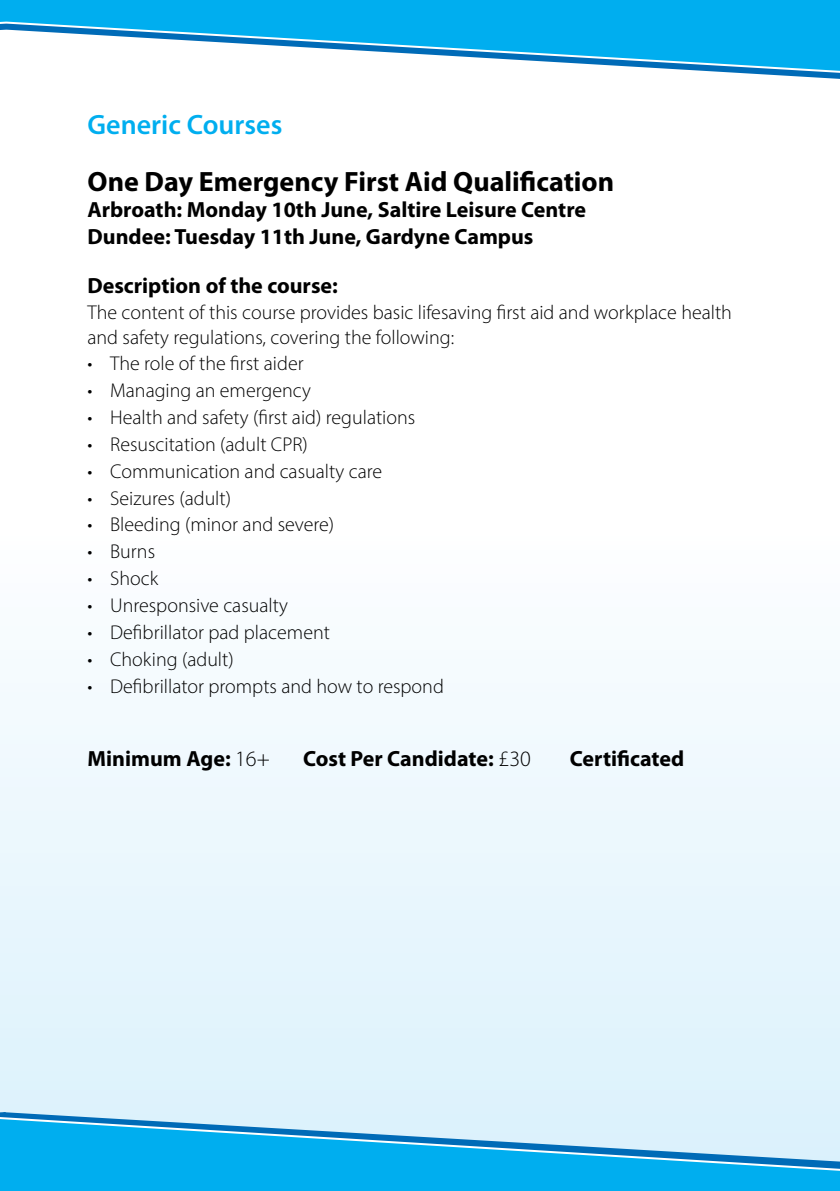
<style>
.page{position:relative;width:840px;height:1191px;background:#fff}
.page>*{position:absolute;margin:0;border:0;box-sizing:border-box;transform-origin:0 0}
.t1{font:700 28px "Myriad Pro";color:#000}
.t2{font:600 28px "Myriad Pro";color:#00aeef}
.t3{font:700 22px/26.4px "Myriad Pro";color:#000}
.t4{font:300 20px/24px "Myriad Pro";color:#000}
.s1{font-weight:300}
</style>
<div class="page">
<svg style="left:0;top:683px;width:839px;height:429px"></svg>
<hr style="left:0;top:1112px;width:839px;height:4px;background:#dcf2fc">
<svg style="left:0;top:1116px;width:839px;height:75px;background:#44bdee"></svg>
<svg style="left:0;top:0;width:839px;height:76px"></svg>
<h1 class="t2" style="left:87px;top:107px;width:196px">Generic Courses</h1>
<h1 class="t1" style="left:87px;top:163px;width:528px">One Day Emergency First Aid Qualification</h1>
<p class="t3" style="left:87px;top:196px;width:500px">Arbroath: Monday 10th June, Saltire Leisure Centre<br>Dundee: Tuesday 11th June, Gardyne Campus</p>
<p class="t3" style="left:87px;top:271px;width:252px">Description of the course:</p>
<p class="t4" style="left:87px;top:301px;width:645px">The content of this course provides basic lifesaving first aid and workplace health and safety regulations, covering the following:</p>
<p class="t4" style="left:87px;top:351px;width:217px">• The role of the first aider</p>
<p class="t4" style="left:87px;top:378px;width:225px">• Managing an emergency</p>
<p class="t4" style="left:87px;top:405px;width:329px">• Health and safety (first aid) regulations</p>
<p class="t4" style="left:87px;top:432px;width:222px">• Resuscitation (adult CPR)</p>
<p class="t4" style="left:87px;top:459px;width:296px">• Communication and casualty care</p>
<p class="t4" style="left:87px;top:486px;width:145px">• Seizures (adult)</p>
<p class="t4" style="left:87px;top:512px;width:248px">• Bleeding (minor and severe)</p>
<p class="t4" style="left:87px;top:539px;width:69px">• Burns</p>
<p class="t4" style="left:87px;top:566px;width:72px">• Shock</p>
<p class="t4" style="left:87px;top:593px;width:202px">• Unresponsive casualty</p>
<p class="t4" style="left:87px;top:620px;width:244px">• Defibrillator pad placement</p>
<p class="t4" style="left:87px;top:647px;width:148px">• Choking (adult)</p>
<p class="t4" style="left:87px;top:673px;width:358px">• Defibrillator prompts and how to respond</p>
<p class="t3" style="left:87px;top:744px;width:184px">Minimum Age: <span class="s1">16+</span></p>
<p class="t3" style="left:303px;top:744px;width:229px">Cost Per Candidate: <span class="s1">£30</span></p>
<p class="t3" style="left:569px;top:744px;width:116px">Certificated</p>
</div>
